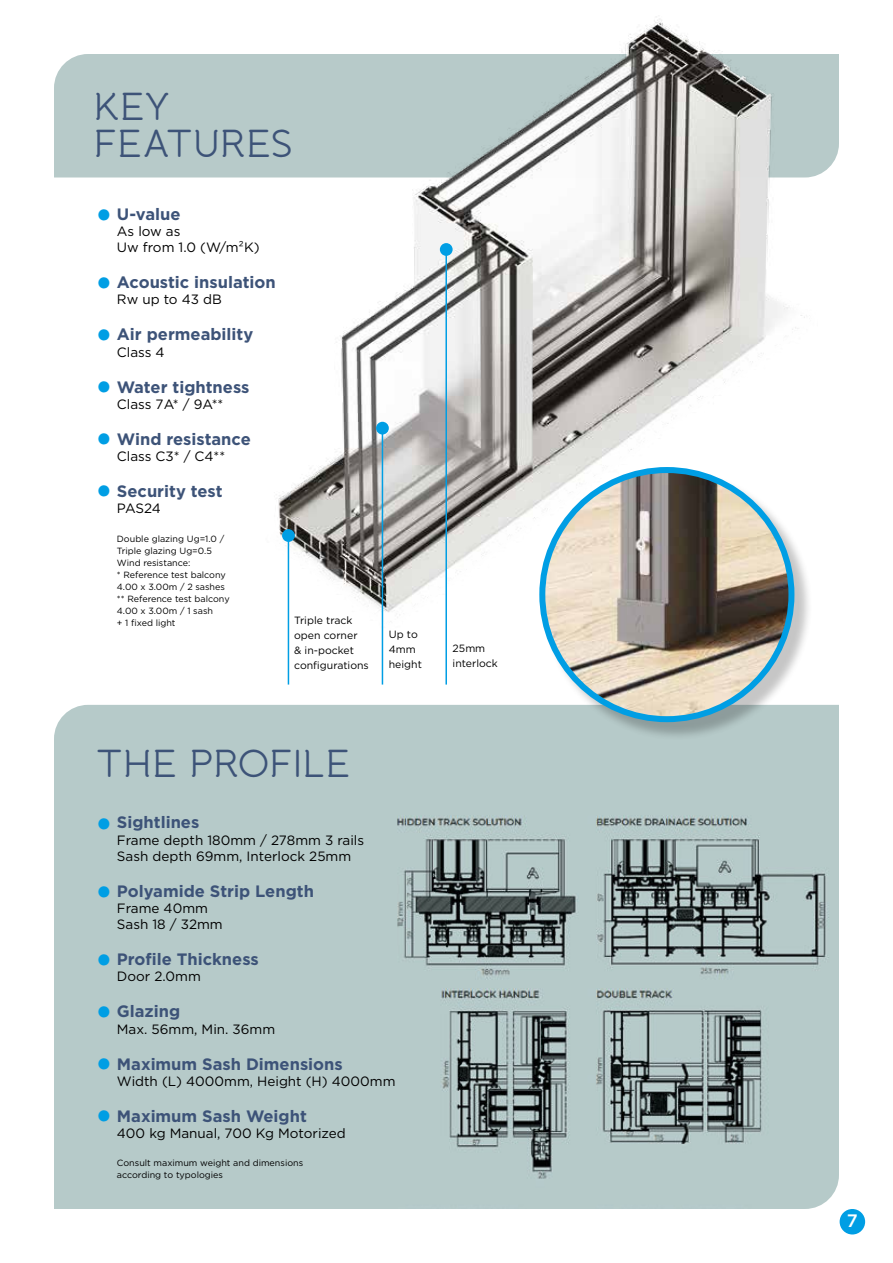
<style>
.page{position:relative;width:893px;height:1263px;background:#fff}
.page>*{position:absolute;margin:0;border:0;box-sizing:border-box;transform-origin:0 0}
.t1{font:42px/52.1px "Minion Pro";color:#009ee4}
.t2{font:39px/37.5px "Banda";letter-spacing:-.02em;color:#3d5378}
.t3{font:500 18px "Gotham";color:#fff}
.t4{font:700 16.5px "Gotham";color:#3d5378}
.t5{font:13.5px/16.2px "Gotham";color:#000}
.t6{font:10.5px/15px "Gotham";color:#000}
.t7{font:9px/12px "Gotham";color:#000}
.s1{font-family:"Minion Pro";font-weight:400;font-size:42px;color:#009ee4}
</style>
<div class="page">
<div style="left:54px;top:54px;width:182px;height:123px;background:#b7cac9"></div>
<img style="left:236px;top:16px;width:603px;height:658px">
<img style="left:54px;top:705px;width:785px;height:504px">
<div style="left:840px;top:1209px;width:25px;height:25px;background:#009ee4;border-radius:50%"></div>
<div style="left:542px;top:469px;width:271px;height:272px;background:#000;opacity:.23"></div>
<img style="left:542px;top:470px;width:249px;height:249px;border-radius:125px">
<div style="left:539px;top:467px;width:255px;height:255px;border:6px solid #009ee4;border-radius:50%"></div>
<hr style="left:445px;top:249px;width:2px;height:435px;background:#009ee4">
<div style="left:440px;top:243px;width:13px;height:13px;background:#009ee4;border-radius:50%"></div>
<hr style="left:382px;top:428px;width:1px;height:256px;background:#009ee4">
<div style="left:376px;top:422px;width:13px;height:12px;background:#009ee4;border-radius:50%"></div>
<hr style="left:288px;top:535px;width:1px;height:149px;background:#009ee4">
<div style="left:282px;top:529px;width:13px;height:13px;background:#009ee4;border-radius:50%"></div>
<h2 class="t2" style="left:93px;top:90px;width:202px">KEY<br>FEATURES</h2>
<p class="t4" style="left:117px;top:207px;width:65px">U-value</p>
<p class="t5" style="left:117px;top:224px;width:144px">As low as<br>Uw from 1.0 (W/m2K)</p>
<p class="t4" style="left:117px;top:275px;width:160px">Acoustic insulation</p>
<p class="t5" style="left:117px;top:292px;width:106px">Rw up to 43 dB</p>
<p class="t4" style="left:117px;top:327px;width:138px">Air permeability</p>
<p class="t5" style="left:117px;top:344px;width:49px">Class 4</p>
<p class="t4" style="left:117px;top:379px;width:134px">Water tightness</p>
<p class="t5" style="left:117px;top:397px;width:108px">Class 7A* / 9A**</p>
<p class="t4" style="left:117px;top:432px;width:135px">Wind resistance</p>
<p class="t5" style="left:117px;top:449px;width:110px">Class C3* / C4**</p>
<p class="t4" style="left:117px;top:484px;width:107px">Security test</p>
<p class="t5" style="left:117px;top:501px;width:45px">PAS24</p>
<p class="t7" style="left:117px;top:533px;width:114px">Double glazing Ug=1.0 /<br>Triple glazing Ug=0.5<br>Wind resistance:<br>* Reference test balcony<br>4.00 x 3.00m / 2 sashes ** Reference test balcony<br>4.00 x 3.00m / 1 sash<br>+ 1 fixed light</p>
<h1 class="t1" style="left:96px;top:175px;width:18px;line-height:68.1px">• •</h1>
<h1 class="t1" style="left:96px;top:304px;width:18px;text-align:justify">• • • •</h1>
<p class="t6" style="left:294px;top:613px;width:76px">Triple track open corner<br>&amp; in-pocket configurations</p>
<p class="t6" style="left:389px;top:628px;width:35px">Up to<br>4mm height</p>
<h2 class="t2" style="left:96px;top:747px;width:256px">THE PROFILE</h2>
<p class="t4" style="left:96px;top:815px;width:105px"><span class="s1">•</span> Sightlines</p>
<p class="t5" style="left:117px;top:832px;width:249px">Frame depth 180mm / 278mm 3 rails<br>Sash depth 69mm, Interlock 25mm</p>
<p class="t4" style="left:117px;top:884px;width:198px">Polyamide Strip Length</p>
<p class="t5" style="left:117px;top:901px;width:107px">Frame 40mm<br>Sash 18 / 32mm</p>
<p class="t4" style="left:117px;top:952px;width:143px">Profile Thickness</p>
<p class="t5" style="left:117px;top:969px;width:85px">Door 2.0mm</p>
<p class="t4" style="left:117px;top:1004px;width:65px">Glazing</p>
<p class="t5" style="left:117px;top:1021px;width:160px">Max. 56mm, Min. 36mm</p>
<p class="t4" style="left:117px;top:1056px;width:227px">Maximum Sash Dimensions</p>
<p class="t5" style="left:117px;top:1073px;width:280px">Width (L) 4000mm, Height (H) 4000mm</p>
<p class="t4" style="left:117px;top:1109px;width:191px">Maximum Sash Weight</p>
<p class="t5" style="left:117px;top:1126px;width:230px">400 kg Manual, 700 Kg Motorized</p>
<p class="t7" style="left:117px;top:1157px;width:188px">Consult maximum weight and dimensions according to typologies</p>
<h1 class="t1" style="left:96px;top:852px;width:18px;line-height:68.1px">• •</h1>
<h1 class="t1" style="left:96px;top:980px;width:18px;text-align:justify">• • •</h1>
<p class="t6" style="left:453px;top:641px;width:47px">25mm interlock</p>
<h3 class="t3" style="left:847px;top:1212px;width:12px">7</h3>
</div>
